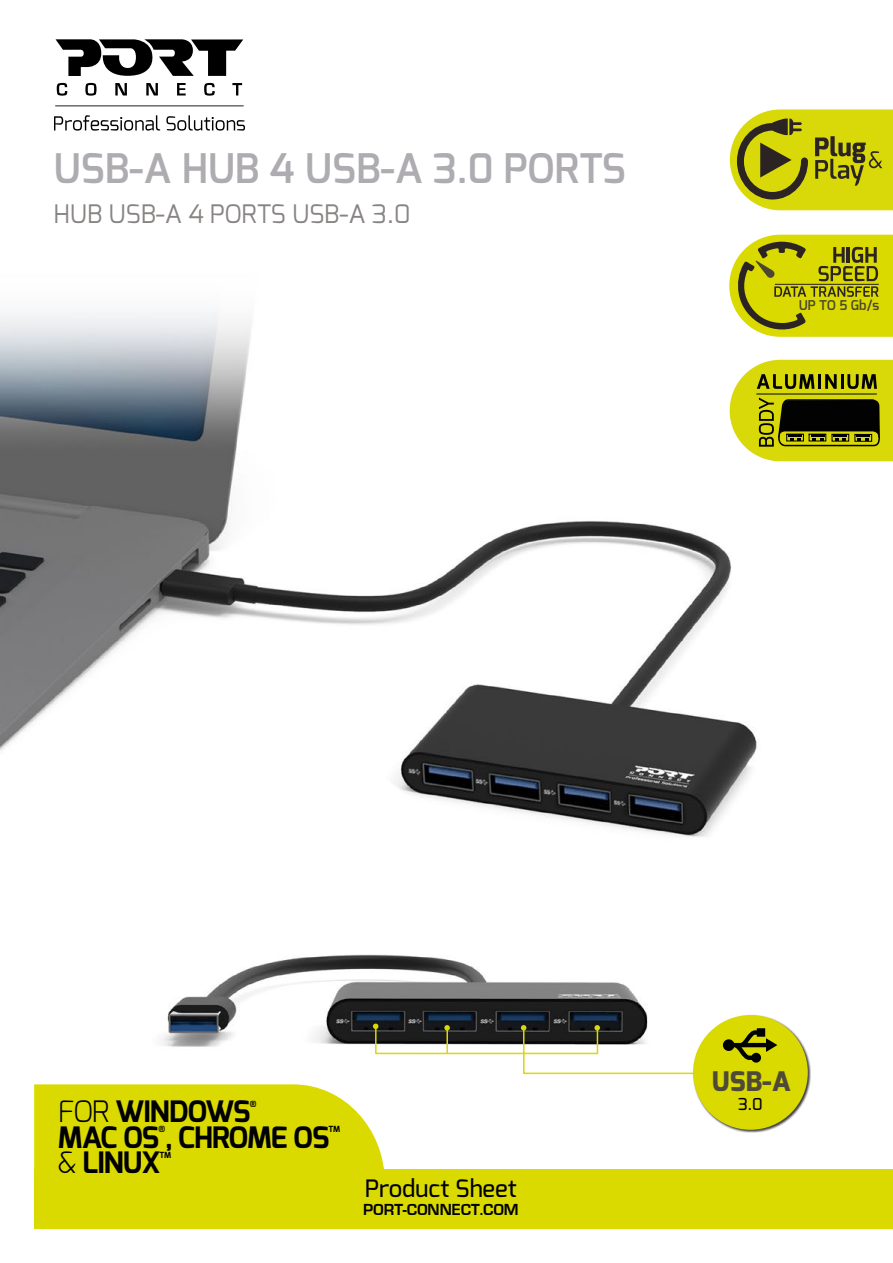
<style>
.page{position:relative;width:893px;height:1263px;background:#fff}
.page>*{position:absolute;margin:0;border:0;box-sizing:border-box;transform-origin:0 0}
.t1{font:600 40.8px "Exo";color:#aeacb1}
.t2{font:700 29.55px "Exo";letter-spacing:-.03em;color:#000}
.t3{font:800 27px "Exo";color:#4f4a37}
.t4{font:25.5px "Exo";color:#878483}
.t5{font:500 24px "Exo";color:#000}
.t6{font:700 16.5px "Eurostile";color:#000}
.t7{font:500 16.5px "Exo";color:#000}
.t8{font:600 13.5px "Exo";color:#4b4730}
.t9{font:700 8.4px "Exo";color:#000}
.s1{font-weight:300}
</style>
<div class="page">
<img style="left:0;top:39px;width:893px;height:1131px">
<div style="left:34px;top:1170px;width:859px;height:59px;background:#dada00"></div>
<svg style="left:34px;top:1084px;width:351px;height:86px;background:#dcdc11"></svg>
<svg style="left:729px;top:235px;width:164px;height:103px;background:#c4c31b"></svg>
<svg style="left:730px;top:109px;width:163px;height:101px;background:#bbb91e"></svg>
<svg style="left:730px;top:360px;width:163px;height:101px;background:#9a9916"></svg>
<svg style="left:57px;top:83px;width:10px;height:13px"></svg>
<svg style="left:85px;top:83px;width:12px;height:13px"></svg>
<svg style="left:115px;top:83px;width:12px;height:12px"></svg>
<svg style="left:146px;top:83px;width:12px;height:12px"></svg>
<svg style="left:177px;top:83px;width:9px;height:12px"></svg>
<svg style="left:204px;top:83px;width:11px;height:13px"></svg>
<svg style="left:232px;top:83px;width:10px;height:12px"></svg>
<svg style="left:56px;top:39px;width:187px;height:37px"></svg>
<hr style="left:55px;top:105px;width:189px;height:1px;background:#000">
<svg style="left:54px;top:115px;width:106px;height:16px"></svg>
<svg style="left:166px;top:115px;width:79px;height:16px"></svg>
<svg style="left:373px;top:1023px;width:320px;height:52px"></svg>
<hr style="left:446px;top:1028px;width:2px;height:25px;background:#d9d809">
<div style="left:693px;top:1015px;width:118px;height:118px;background:#000;opacity:.75"></div>
<div style="left:693px;top:1015px;width:115px;height:115px;background:#dada00;border-radius:50%"></div>
<svg style="left:723px;top:1028px;width:54px;height:35px"></svg>
<h1 class="t1" style="left:53px;top:142px;width:574px">USB-A HUB 4 USB-A 3.0 PORTS</h1>
<p class="t4" style="left:53px;top:198px;width:358px">HUB USB-A 4 PORTS USB-A 3.0</p>
<p class="t8" style="left:799px;top:296px;width:82px">UP TO 5 Gb/s</p>
<p class="t2" style="left:58px;top:1093px;width:194px"><span class="s1">FOR</span> WINDOWS</p>
<p class="t9" style="left:250px;top:1098px;width:8px">®</p>
<p class="t2" style="left:58px;top:1118px;width:273px">MAC OS , CHROME OS</p>
<p class="t9" style="left:159px;top:1124px;width:8px">®</p>
<p class="t9" style="left:329px;top:1124px;width:13px">TM</p>
<p class="t2" style="left:58px;top:1143px;width:104px"><span class="s1">&amp;</span> LINUX</p>
<p class="t9" style="left:160px;top:1149px;width:13px">TM</p>
<p class="t5" style="left:365px;top:1173px;width:153px">Product Sheet</p>
<p class="t6" style="left:363px;top:1203px;width:157px">PORT-CONNECT.COM</p>
<p class="t3" style="left:712px;top:1064px;width:80px">USB-A</p>
<p class="t7" style="left:738px;top:1094px;width:26px">3.0</p>
</div>
